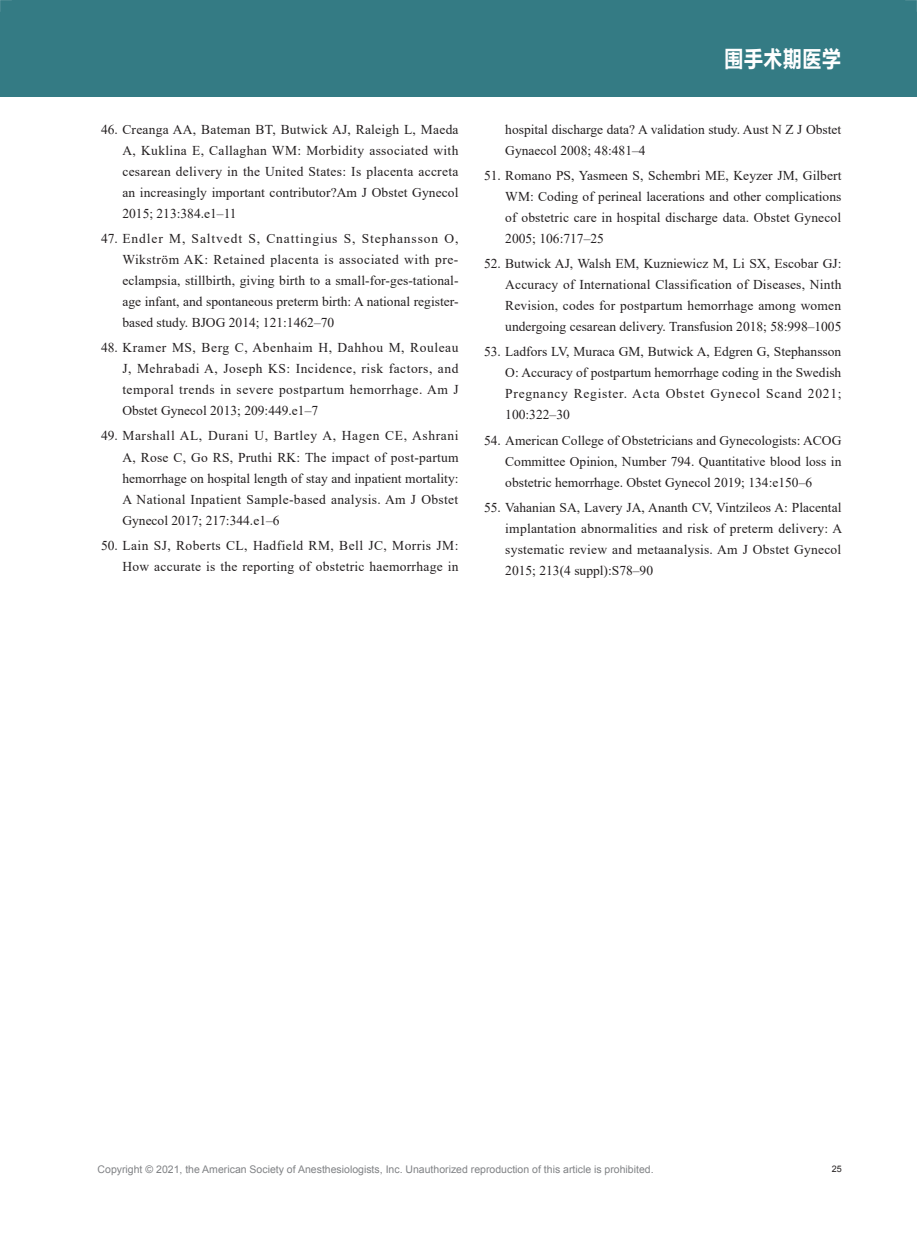
<style>
.page{position:relative;width:917px;height:1236px;background:#fff}
.page>*{position:absolute;margin:0;border:0;box-sizing:border-box;transform-origin:0 0}
.t1{font:23.4px "FZLTCHJW GB1 0";color:#fff;scale:.83 1}
.t2{font:13.5px/21px "Times New Roman";letter-spacing:.005em;color:#231f20;text-align:justify}
.t3{font:10.5px "Arial";color:#808285}
.t4{font:9px "Arial";color:#231f20}
</style>
<div class="page">
<div style="left:0;top:0;width:12px;height:97px;background:#347b84"></div>
<div style="left:12px;top:0;width:904px;height:97px;background:#347b84"></div>
<svg style="left:0;top:0;width:12px;height:12px"></svg>
<svg style="left:905px;top:0;width:12px;height:13px"></svg>
<p class="t2" style="left:122px;top:118px;width:338px;text-indent:-21px">46. Creanga AA, Bateman BT, Butwick AJ, Raleigh L, Maeda A, Kuklina E, Callaghan WM: Morbidity associated with cesarean delivery in the United States: Is placenta accreta an increasingly important contributor?Am J Obstet Gynecol 2015; 213:384.e1–11</p>
<p class="t2" style="left:122px;top:227px;width:338px;text-indent:-21px">47. Endler M, Saltvedt S, Cnattingius S, Stephansson O, Wikström AK: Retained placenta is associated with pre&shy;eclampsia, stillbirth, giving birth to a small-for-ges-tational&shy;age infant, and spontaneous preterm birth: A national register&shy;based study. BJOG 2014; 121:1462–70</p>
<p class="t2" style="left:122px;top:337px;width:338px;text-indent:-21px">48. Kramer MS, Berg C, Abenhaim H, Dahhou M, Rouleau J, Mehrabadi A, Joseph KS: Incidence, risk factors, and temporal trends in severe postpartum hemorrhage. Am J Obstet Gynecol 2013; 209:449.e1–7</p>
<p class="t2" style="left:122px;top:425px;width:338px;text-indent:-21px">49. Marshall AL, Durani U, Bartley A, Hagen CE, Ashrani A, Rose C, Go RS, Pruthi RK: The impact of post-partum hemorrhage on hospital length of stay and inpatient mortality:<br>A National Inpatient Sample-based analysis. Am J Obstet Gynecol 2017; 217:344.e1–6</p>
<p class="t2" style="left:101px;top:534px;width:359px;text-align:right">50. Lain SJ, Roberts CL, Hadfield RM, Bell JC, Morris JM:<br>How accurate is the reporting of obstetric haemorrhage in</p>
<h1 class="t1" style="left:724px;top:46px;width:142px">围手术期医学</h1>
<p class="t2" style="left:505px;top:118px;width:337px">hospital discharge data? A validation study. Aust N Z J Obstet<br>Gynaecol 2008; 48:481–4</p>
<p class="t2" style="left:505px;top:164px;width:338px;text-indent:-21px">51. Romano PS, Yasmeen S, Schembri ME, Keyzer JM, Gilbert WM: Coding of perineal lacerations and other complications of obstetric care in hospital discharge data. Obstet Gynecol 2005; 106:717–25</p>
<p class="t2" style="left:505px;top:253px;width:337px;text-indent:-21px">52. Butwick AJ, Walsh EM, Kuzniewicz M, Li SX, Escobar GJ:<br>Accuracy of International Classification of Diseases, Ninth Revision, codes for postpartum hemorrhage among women undergoing cesarean delivery. Transfusion 2018; 58:998–1005</p>
<p class="t2" style="left:505px;top:341px;width:338px;text-indent:-21px">53. Ladfors LV, Muraca GM, Butwick A, Edgren G, Stephansson O: Accuracy of postpartum hemorrhage coding in the Swedish Pregnancy Register. Acta Obstet Gynecol Scand 2021; 100:322–30</p>
<p class="t2" style="left:505px;top:429px;width:337px;text-indent:-21px">54. American College of Obstetricians and Gynecologists: ACOG Committee Opinion, Number 794. Quantitative blood loss in obstetric hemorrhage. Obstet Gynecol 2019; 134:e150–6</p>
<p class="t2" style="left:505px;top:496px;width:338px;text-indent:-21px">55. Vahanian SA, Lavery JA, Ananth CV, Vintzileos A: Placental implantation abnormalities and risk of preterm delivery: A systematic review and metaanalysis. Am J Obstet Gynecol 2015; 213(4 suppl):S78–90</p>
<p class="t3" style="left:98px;top:1162px;width:557px">Copyright © 2021, the American Society of Anesthesiologists, Inc. Unauthorized reproduction of this article is prohibited.</p>
<p class="t4" style="left:831px;top:1162px;width:12px">25</p>
</div>
